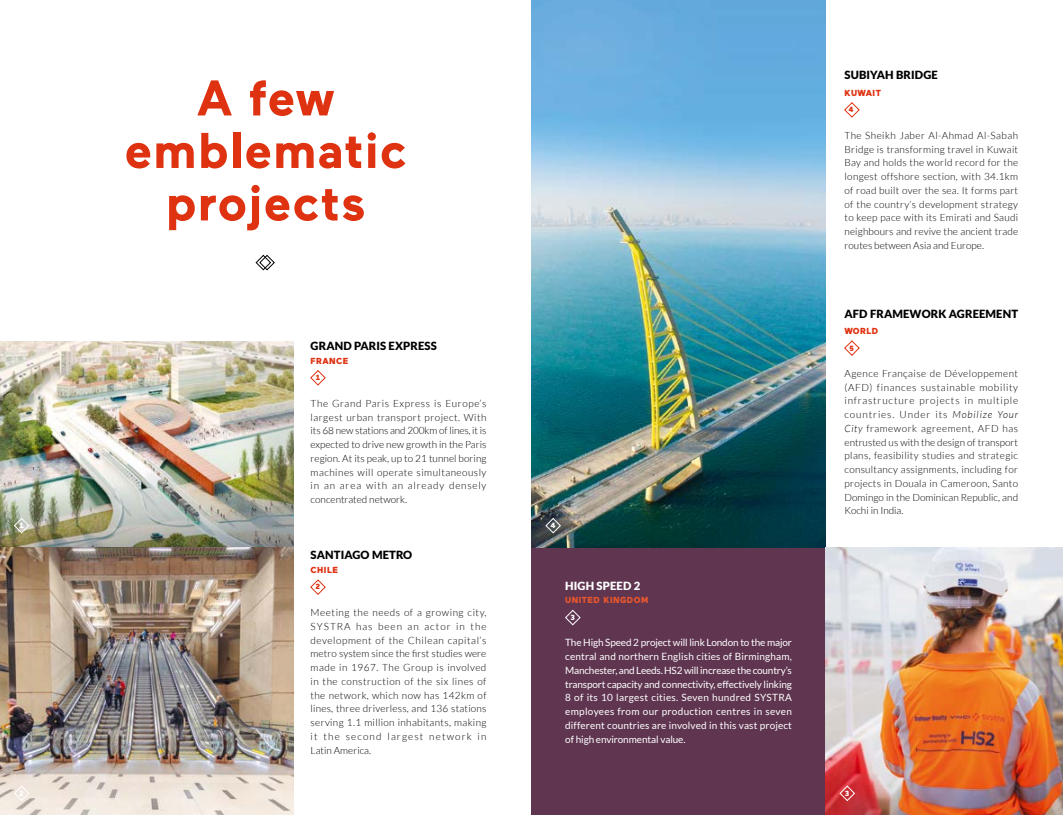
<style>
.page{position:relative;width:1063px;height:815px;background:#fff}
.page>*{position:absolute;margin:0;border:0;box-sizing:border-box;transform-origin:0 0}
.t1{font:700 50px/52.5px "Maax";letter-spacing:.025em;color:#de3211;text-align:center}
.t2{font:900 11.25px "Lato";letter-spacing:.01em;color:#000}
.t3{font:900 11.25px "Lato";letter-spacing:.01em;color:#fff}
.t4{font:300 10px/13.8px "Lato";letter-spacing:.005em;color:#000;text-align:justify}
.t5{font:10px/13.8px "Lato";letter-spacing:-.005em;color:#fff;text-align:justify}
.t6{font:900 8.75px "Maax";letter-spacing:.05em;color:#de3211}
.t7{font:900 8.75px "Maax";letter-spacing:.05em;color:#e4562e}
.t8{font:900 7.5px "Maax";color:#fff}
.t9{font:900 7.5px "Maax";color:#de3211}
.s1{font-style:italic}
</style>
<div class="page">
<img style="left:0;top:341px;width:294px;height:206px">
<img style="left:0;top:547px;width:294px;height:268px">
<svg style="left:255px;top:255px;width:20px;height:16px"></svg>
<svg style="left:310px;top:370px;width:16px;height:15px"></svg>
<svg style="left:310px;top:580px;width:16px;height:15px"></svg>
<svg style="left:14px;top:518px;width:16px;height:16px"></svg>
<svg style="left:14px;top:785px;width:16px;height:16px"></svg>
<div style="left:532px;top:547px;width:294px;height:268px;background:#5f3550"></div>
<img style="left:532px;top:0;width:294px;height:547px">
<svg style="left:565px;top:610px;width:16px;height:16px"></svg>
<svg style="left:844px;top:102px;width:16px;height:15px"></svg>
<svg style="left:844px;top:341px;width:16px;height:15px"></svg>
<img style="left:826px;top:547px;width:237px;height:268px">
<svg style="left:545px;top:518px;width:16px;height:16px"></svg>
<svg style="left:839px;top:785px;width:16px;height:16px"></svg>
<p class="t8" style="left:19px;top:521px;width:6px">1</p>
<p class="t8" style="left:19px;top:789px;width:6px">2</p>
<h1 class="t1" style="left:125px;top:72px;width:284px">A few emblematic projects</h1>
<p class="t2" style="left:311px;top:339px;width:128px">GRAND PARIS EXPRESS</p>
<p class="t6" style="left:311px;top:356px;width:39px">FRANCE</p>
<p class="t9" style="left:316px;top:373px;width:6px">1</p>
<p class="t4" style="left:311px;top:396px;width:177px">The Grand Paris Express is Europe’s largest urban transport project. With its 68 new stations and 200km of lines, it is expected to drive new growth in the Paris region. At its peak, up to 21 tunnel boring machines will operate simultaneously in an area with an already densely concentrated network.</p>
<p class="t2" style="left:311px;top:549px;width:103px">SANTIAGO METRO</p>
<p class="t6" style="left:311px;top:565px;width:29px">CHILE</p>
<p class="t9" style="left:316px;top:583px;width:6px">2</p>
<p class="t4" style="left:311px;top:606px;width:177px">Meeting the needs of a growing city, SYSTRA has been an actor in the development of the Chilean capital’s metro system since the first studies were made in 1967. The Group is involved in the construction of the six lines of the network, which now has 142km of lines, three driverless, and 136 stations serving 1.1 million inhabitants, making it the second largest network in Latin America.</p>
<p class="t8" style="left:551px;top:521px;width:6px">4</p>
<p class="t3" style="left:565px;top:579px;width:77px">HIGH SPEED 2</p>
<p class="t7" style="left:565px;top:595px;width:85px">UNITED KINGDOM</p>
<p class="t8" style="left:571px;top:613px;width:6px">3</p>
<p class="t5" style="left:565px;top:636px;width:228px">The High Speed 2 project will link London to the major central and northern English cities of Birmingham, Manchester, and Leeds. HS2 will increase the country’s transport capacity and connectivity, effectively linking 8 of its 10 largest cities. Seven hundred SYSTRA employees from our production centres in seven different countries are involved in this vast project of high environmental value.</p>
<p class="t2" style="left:845px;top:69px;width:95px">SUBIYAH BRIDGE</p>
<p class="t6" style="left:845px;top:88px;width:38px">KUWAIT</p>
<p class="t9" style="left:849px;top:105px;width:6px">4</p>
<p class="t4" style="left:845px;top:128px;width:175px">The Sheikh Jaber Al-Ahmad Al-Sabah Bridge is transforming travel in Kuwait Bay and holds the world record for the longest offshore section, with 34.1km of road built over the sea. It forms part of the country’s development strategy to keep pace with its Emirati and Saudi neighbours and revive the ancient trade routes between Asia and Europe.</p>
<p class="t2" style="left:845px;top:307px;width:175px">AFD FRAMEWORK AGREEMENT</p>
<p class="t6" style="left:845px;top:326px;width:35px">WORLD</p>
<p class="t9" style="left:850px;top:344px;width:6px">5</p>
<p class="t4" style="left:845px;top:367px;width:175px">Agence Française de Développement (AFD) finances sustainable mobility infrastructure projects in multiple countries. Under its <span class="s1">Mobilize Your City</span> framework agreement, AFD has entrusted us with the design of transport plans, feasibility studies and strategic consultancy assignments, including for projects in Douala in Cameroon, Santo Domingo in the Dominican Republic, and Kochi in India.</p>
<p class="t8" style="left:845px;top:789px;width:6px">3</p>
</div>
